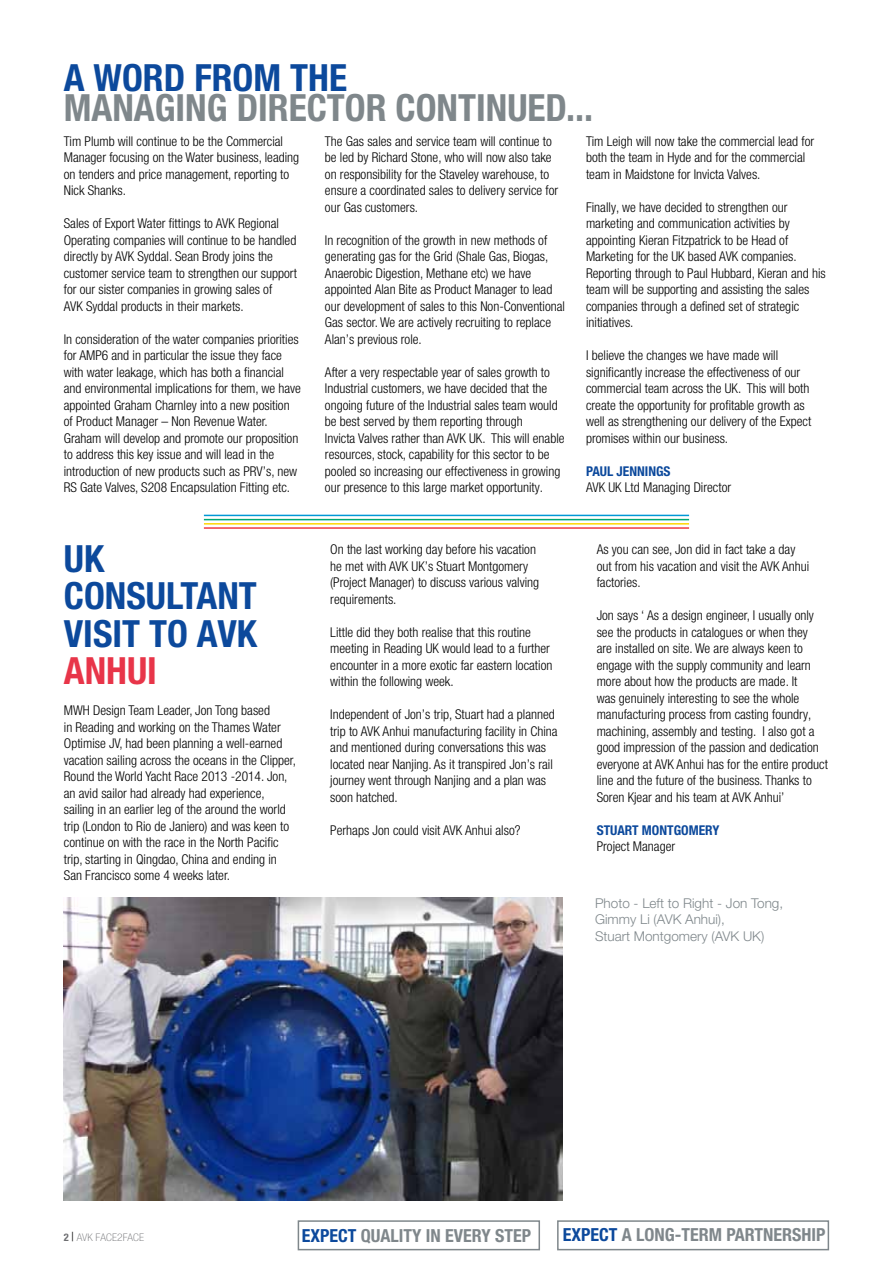
<style>
.page{position:relative;width:893px;height:1263px;background:#fff}
.page>*{position:absolute;margin:0;border:0;box-sizing:border-box;transform-origin:0 0}
.t1{font:700 condensed 37.5px/37.5px "Helvetica Neue LT Pro";color:#0c499c}
.t2{font:700 condensed 37.5px "Helvetica Neue LT Pro";color:#7f878b}
.t3{font:700 condensed 37.5px "Helvetica Neue LT Pro";color:#e83549}
.t4{font:700 condensed 18px "Helvetica Neue LT Pro";color:#7f878b}
.t5{font:300 condensed 13.5px/16.5px "Helvetica Neue LT Pro";color:#000}
.t6{font:300 13.5px/16.5px "Helvetica Neue LT Pro";color:#7f878b}
.t7{font:700 condensed 13.5px "Helvetica Neue LT Pro";color:#0c499c}
.t8{font:100 condensed 10.5px "Helvetica Neue LT Pro";letter-spacing:.01em;color:#6d6e71;scale:1.1 1}
.s1{font-weight:700}
.s2{font-family:"Times New Roman";font-weight:700;font-stretch:normal;color:#000}
.s3{color:#0c499c}
</style>
<div class="page">
<img style="left:64px;top:898px;width:499px;height:302px">
<div style="left:557px;top:1220px;width:272px;height:30px;border:2px solid #7f878b"></div>
<hr style="left:204px;top:527px;width:485px;height:2px;background:#ef3a42">
<hr style="left:204px;top:523px;width:485px;height:2px;background:#ffd600">
<hr style="left:204px;top:519px;width:485px;height:1px;background:#00a777">
<hr style="left:204px;top:515px;width:485px;height:1px;background:#0098d6">
<div style="left:298px;top:1220px;width:242px;height:30px;border:2px solid #7f878b"></div>
<h1 class="t1" style="left:64px;top:58px;width:285px">A WORD FROM THE</h1>
<h1 class="t2" style="left:64px;top:85px;width:531px">MANAGING DIRECTOR CONTINUED...</h1>
<p class="t5" style="left:64px;top:133px;width:237px">Tim Plumb will continue to be the Commercial Manager focusing on the Water business, leading on tenders and price management, reporting to Nick Shanks.</p>
<p class="t5" style="left:64px;top:215px;width:235px">Sales of Export Water fittings to AVK Regional Operating companies will continue to be handled directly by AVK Syddal. Sean Brody joins the customer service team to strengthen our support for our sister companies in growing sales of<br>AVK Syddal products in their markets.</p>
<p class="t5" style="left:64px;top:331px;width:239px">In consideration of the water companies priorities for AMP6 and in particular the issue they face with water leakage, which has both a financial and environmental implications for them, we have appointed Graham Charnley into a new position of Product Manager – Non Revenue Water.<br>Graham will develop and promote our proposition to address this key issue and will lead in the introduction of new products such as PRV’s, new RS Gate Valves, S208 Encapsulation Fitting etc.</p>
<h1 class="t1" style="left:64px;top:539px;width:195px">UK<br>CONSULTANT<br>VISIT TO AVK</h1>
<h1 class="t3" style="left:64px;top:648px;width:95px">ANHUI</h1>
<p class="t5" style="left:64px;top:702px;width:234px">MWH Design Team Leader, Jon Tong based<br>in Reading and working on the Thames Water Optimise JV, had been planning a well-earned vacation sailing across the oceans in the Clipper, Round the World Yacht Race 2013 -2014. Jon, an avid sailor had already had experience, sailing in an earlier leg of the around the world trip (London to Rio de Janiero) and was keen to continue on with the race in the North Pacific trip, starting in Qingdao, China and ending in San Francisco some 4 weeks later.</p>
<p class="t5" style="left:325px;top:133px;width:235px">The Gas sales and service team will continue to be led by Richard Stone, who will now also take on responsibility for the Staveley warehouse, to ensure a coordinated sales to delivery service for our Gas customers.</p>
<p class="t5" style="left:325px;top:231px;width:242px">In recognition of the growth in new methods of generating gas for the Grid (Shale Gas, Biogas, Anaerobic Digestion, Methane etc) we have appointed Alan Bite as Product Manager to lead our development of sales to this Non-Conventional Gas sector. We are actively recruiting to replace Alan’s previous role.</p>
<p class="t5" style="left:325px;top:363px;width:241px">After a very respectable year of sales growth to Industrial customers, we have decided that the ongoing future of the Industrial sales team would be best served by them reporting through<br>Invicta Valves rather than AVK UK. This will enable resources, stock, capability for this sector to be pooled so increasing our effectiveness in growing our presence to this large market opportunity.</p>
<p class="t5" style="left:330px;top:541px;width:210px">On the last working day before his vacation he met with AVK UK’s Stuart Montgomery (Project Manager) to discuss various valving requirements.</p>
<p class="t5" style="left:330px;top:624px;width:224px">Little did they both realise that this routine meeting in Reading UK would lead to a further encounter in a more exotic far eastern location within the following week.</p>
<p class="t5" style="left:330px;top:706px;width:229px">Independent of Jon’s trip, Stuart had a planned trip to AVK Anhui manufacturing facility in China and mentioned during conversations this was located near Nanjing. As it transpired Jon’s rail journey went through Nanjing and a plan was soon hatched.</p>
<p class="t5" style="left:330px;top:822px;width:192px">Perhaps Jon could visit AVK Anhui also?</p>
<p class="t5" style="left:586px;top:132px;width:230px">Tim Leigh will now take the commercial lead for both the team in Hyde and for the commercial team in Maidstone for Invicta Valves.</p>
<p class="t5" style="left:586px;top:198px;width:241px">Finally, we have decided to strengthen our marketing and communication activities by appointing Kieran Fitzpatrick to be Head of Marketing for the UK based AVK companies.<br>Reporting through to Paul Hubbard, Kieran and his team will be supporting and assisting the sales companies through a defined set of strategic initiatives.</p>
<p class="t5" style="left:586px;top:347px;width:227px">I believe the changes we have made will significantly increase the effectiveness of our commercial team across the UK. This will both create the opportunity for profitable growth as well as strengthening our delivery of the Expect promises within our business.</p>
<p class="t7" style="left:586px;top:463px;width:86px">PAUL JENNINGS</p>
<p class="t5" style="left:586px;top:479px;width:147px">AVK UK Ltd Managing Director</p>
<p class="t5" style="left:597px;top:541px;width:214px">As you can see, Jon did in fact take a day out from his vacation and visit the AVK Anhui factories.</p>
<p class="t5" style="left:597px;top:607px;width:233px">Jon says ‘ As a design engineer, I usually only see the products in catalogues or when they<br>are installed on site. We are always keen to engage with the supply community and learn more about how the products are made. It<br>was genuinely interesting to see the whole manufacturing process from casting foundry, machining, assembly and testing. I also got a good impression of the passion and dedication everyone at AVK Anhui has for the entire product line and the future of the business. Thanks to Soren Kjear and his team at AVK Anhui’</p>
<p class="t7" style="left:597px;top:822px;width:15px">STUART</p>
<p class="t7" style="left:642px;top:822px;width:19px">MONTGOMERY</p>
<p class="t5" style="left:597px;top:838px;width:80px">Project Manager</p>
<p class="t6" style="left:595px;top:894px;width:190px">Photo - Left to Right - Jon Tong,<br>Gimmy Li (AVK Anhui),<br>Stuart Montgomery (AVK UK)</p>
<p class="t8" style="left:64px;top:1231px;width:75px"><span class="s1">2</span> <span class="s2">|</span> AVK FACE2FACE</p>
<h2 class="t4" style="left:302px;top:1225px;width:231px"><span class="s3">EXPECT</span> QUALITY IN EVERY STEP</h2>
<h2 class="t4" style="left:563px;top:1224px;width:264px"><span class="s3">EXPECT</span> A LONG-TERM PARTNERSHIP</h2>
</div>
